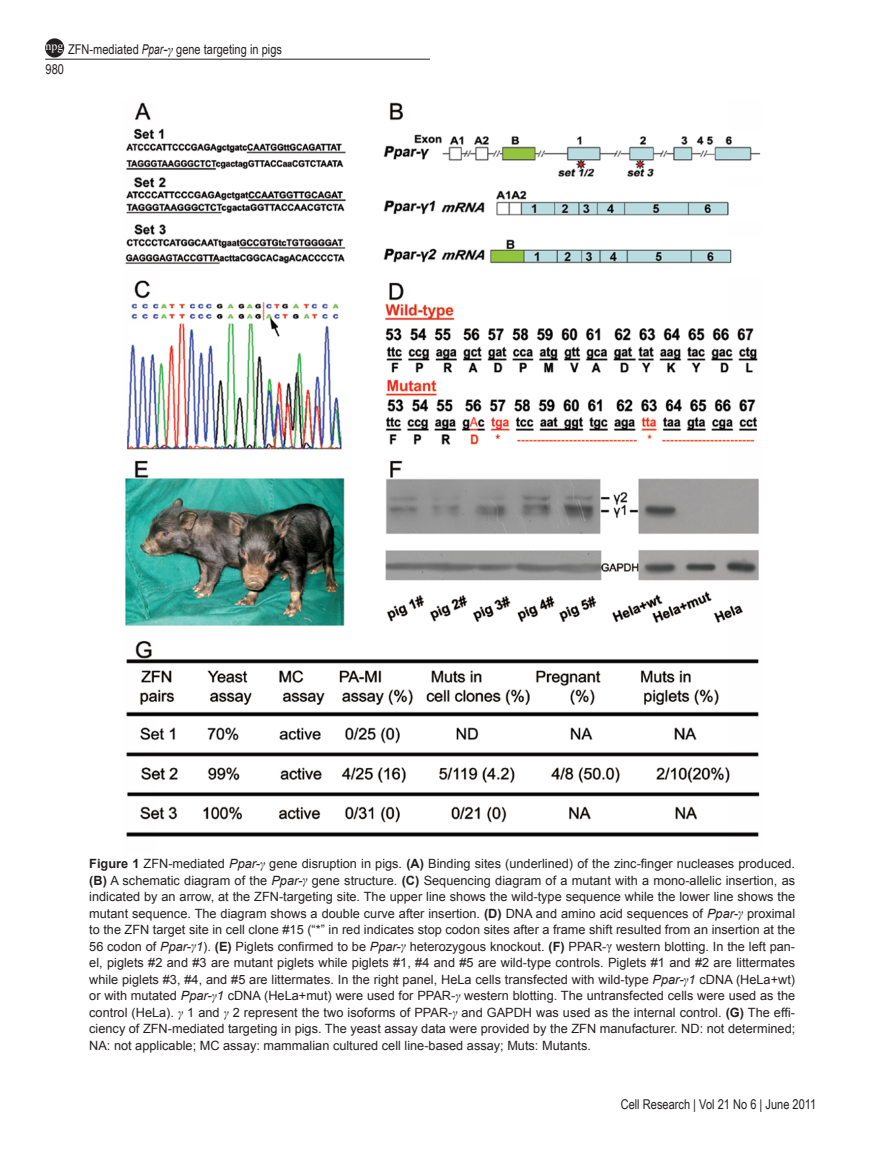
<style>
.page{position:relative;width:893px;height:1170px;background:#fff}
.page>*{position:absolute;margin:0;border:0;box-sizing:border-box;transform-origin:0 0}
.t1{font:13.5px "Arial Narrow";color:#231f20}
.t2{font:12.75px/16.5px "Arial";color:#231f20;text-align:justify}
.t3{font:12.75px "Arial MT2";color:#231f20}
.t4{font:12px "Times New Roman";color:#fff}
.s1{font-family:"Arial";font-style:italic}
.s2{font-family:"Times New Roman PS Italic MT2"}
.s3{font-family:"Arial";font-weight:700}
.s4{font-family:"Arial"}
.s5{font-weight:700}
.s6{font-style:italic}
.s7{font-family:"Arial MT2"}
.s8{font-family:"Times New Roman PSMT2"}
</style>
<div class="page">
<hr style="left:45px;top:59px;width:385px;height:1px;background:#231f20">
<div style="left:46px;top:39px;width:17px;height:18px;background:#231f20;border-radius:50%"></div>
<div style="left:45px;top:38px;width:19px;height:19px;border:2px solid #231f20;border-radius:50%"></div>
<img style="left:125px;top:102px;width:636px;height:735px">
<p class="t1" style="left:68px;top:39px;width:215px">ZFN-mediated <span class="s1">Ppar-</span><span class="s2">γ</span> gene targeting in pigs</p>
<p class="t4" style="left:46px;top:38px;width:19px">npg</p>
<p class="t1" style="left:46px;top:59px;width:20px">980</p>
<p class="t3" style="left:89px;top:855px;width:707px"><span class="s3">Figure 1</span> <span class="s4">ZFN-mediated</span> <span class="s1">Ppar-</span><span class="s2">γ</span> <span class="s4">gene disruption in pigs.</span> <span class="s3">(A)</span> Binding sites (underlined) of the zinc-finger nucleases produced.</p>
<p class="t2" style="left:89px;top:872px;width:708px"><span class="s5">(B)</span> A schematic diagram of the <span class="s6">Ppar-</span><span class="s2">γ</span> gene structure. <span class="s5">(C)</span> Sequencing diagram of a mutant with a mono-allelic insertion, as indicated by an arrow, at the ZFN-targeting site. The upper line shows the wild-type sequence while the lower line shows the mutant sequence. The diagram shows a double curve after insertion. <span class="s5">(D)</span> DNA and amino acid sequences of <span class="s6">Ppar-</span><span class="s2">γ</span> proximal to the ZFN target site in cell clone #15 (“*” in red indicates stop codon sites after a frame shift resulted from an insertion at the 56 codon of <span class="s6">Ppar-</span><span class="s2">γ</span><span class="s6">1</span>). <span class="s5">(E)</span> <span class="s7">Piglets confirmed to be</span> <span class="s6">Ppar-</span><span class="s2">γ</span> heterozygous knockout. <span class="s5">(F)</span> PPAR-<span class="s8">γ</span> western blotting. In the left pan&shy;el, piglets #2 and #3 are mutant piglets while piglets #1, #4 and #5 are wild-type controls. Piglets #1 and #2 are littermates while piglets #3, #4, and #5 are littermates. In the right panel, HeLa cells transfected with wild-type <span class="s6">Ppar-</span><span class="s2">γ</span><span class="s6">1</span> cDNA (HeLa+wt) or with mutated <span class="s6">Ppar-</span><span class="s2">γ</span><span class="s6">1</span> cDNA (HeLa+mut) were used for PPAR-<span class="s2">γ</span> western blotting. The untransfected cells were used as the control (HeLa). <span class="s2">γ</span> 1 and <span class="s2">γ</span> 2 represent the two isoforms of PPAR-<span class="s2">γ</span> and GAPDH was used as the internal control. <span class="s5">(G)</span> <span class="s7">The effi&shy;</span>ciency of ZFN-mediated targeting in pigs. The yeast assay data were provided by the ZFN manufacturer. ND: not determined; NA: not applicable; MC assay: mammalian cultured cell line-based assay; Muts: Mutants.</p>
<p class="t1" style="left:621px;top:1094px;width:197px">Cell Research | Vol 21 No 6 | June 2011</p>
</div>
